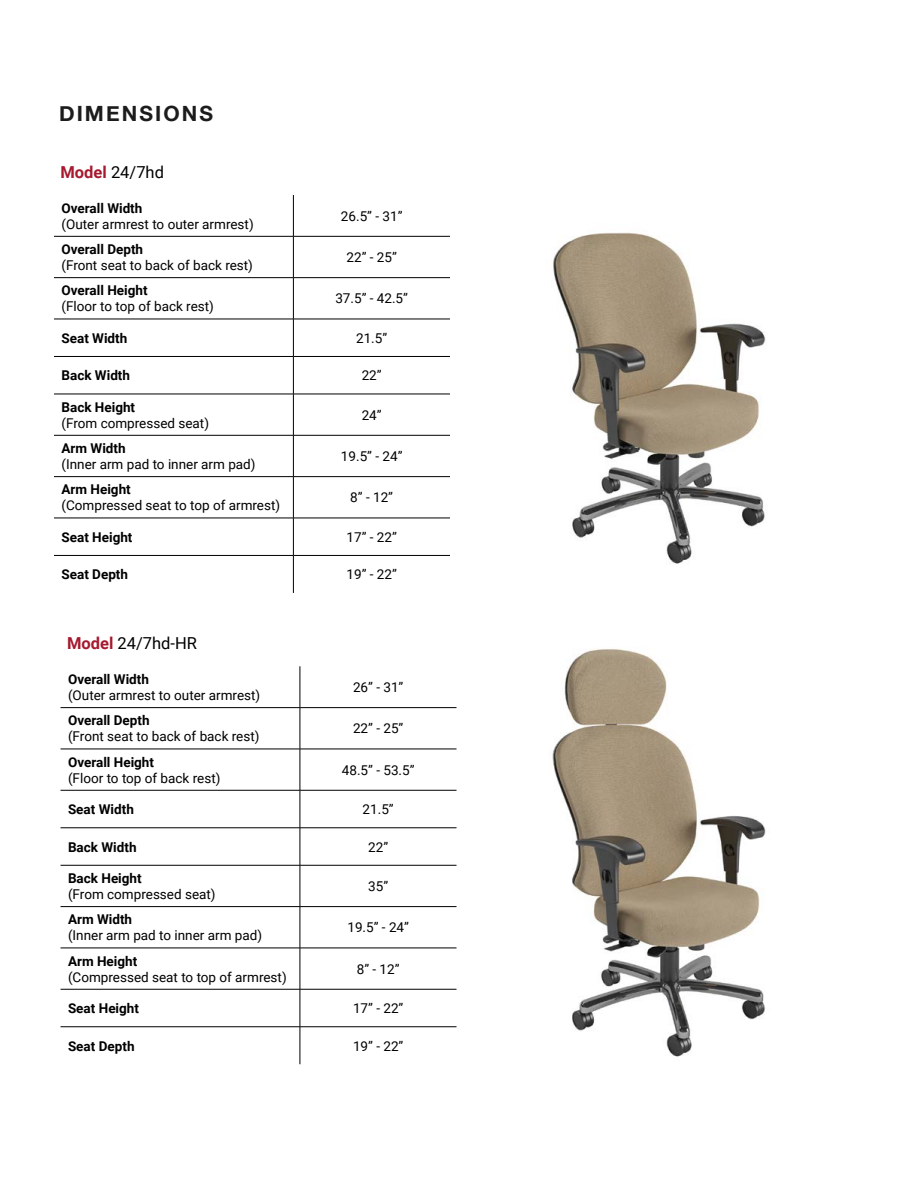
<style>
.page{position:relative;width:918px;height:1188px;background:#fff}
.page>*{position:absolute;margin:0;border:0;box-sizing:border-box;transform-origin:0 0}
.t1{font:700 21px "Helvetica Neue";letter-spacing:.1em;color:#1c1c1c}
.t2{font:16.5px "Roboto";color:#000}
.t3{font:13.5px "Roboto";color:#000}
.t4{font:700 13.5px "Roboto";color:#000}
.s1{font-weight:700;color:#a6192e}
</style>
<div class="page">
<svg style="left:54px;top:195px;width:396px;height:41px"></svg>
<svg style="left:54px;top:237px;width:396px;height:356px"></svg>
<hr style="left:293px;top:195px;width:1px;height:41px;background:#000">
<hr style="left:54px;top:236px;width:239px;height:1px;background:#000">
<hr style="left:293px;top:236px;width:157px;height:1px;background:#000">
<hr style="left:293px;top:237px;width:1px;height:40px;background:#000">
<hr style="left:54px;top:277px;width:239px;height:1px;background:#000">
<hr style="left:293px;top:277px;width:157px;height:1px;background:#000">
<hr style="left:293px;top:278px;width:1px;height:41px;background:#000">
<hr style="left:54px;top:319px;width:239px;height:1px;background:#000">
<hr style="left:293px;top:319px;width:157px;height:1px;background:#000">
<hr style="left:293px;top:319px;width:1px;height:37px;background:#000">
<hr style="left:54px;top:356px;width:239px;height:1px;background:#000">
<hr style="left:293px;top:356px;width:157px;height:1px;background:#000">
<hr style="left:293px;top:357px;width:1px;height:37px;background:#000">
<hr style="left:293px;top:556px;width:1px;height:37px;background:#000">
<hr style="left:54px;top:394px;width:239px;height:1px;background:#000">
<hr style="left:293px;top:394px;width:157px;height:1px;background:#000">
<hr style="left:293px;top:394px;width:1px;height:41px;background:#000">
<hr style="left:293px;top:518px;width:1px;height:37px;background:#000">
<hr style="left:54px;top:555px;width:239px;height:1px;background:#000">
<hr style="left:293px;top:555px;width:157px;height:1px;background:#000">
<hr style="left:54px;top:435px;width:239px;height:1px;background:#000">
<hr style="left:293px;top:435px;width:157px;height:1px;background:#000">
<hr style="left:54px;top:476px;width:239px;height:1px;background:#000">
<hr style="left:293px;top:476px;width:157px;height:1px;background:#000">
<hr style="left:54px;top:518px;width:239px;height:1px;background:#000">
<hr style="left:293px;top:518px;width:157px;height:1px;background:#000">
<hr style="left:293px;top:435px;width:1px;height:41px;background:#000">
<hr style="left:293px;top:477px;width:1px;height:41px;background:#000">
<svg style="left:61px;top:708px;width:396px;height:356px"></svg>
<hr style="left:300px;top:666px;width:1px;height:41px;background:#000">
<hr style="left:61px;top:707px;width:239px;height:1px;background:#000">
<hr style="left:300px;top:707px;width:157px;height:1px;background:#000">
<hr style="left:300px;top:708px;width:1px;height:41px;background:#000">
<hr style="left:61px;top:749px;width:239px;height:1px;background:#000">
<hr style="left:300px;top:749px;width:157px;height:1px;background:#000">
<hr style="left:300px;top:749px;width:1px;height:41px;background:#000">
<hr style="left:61px;top:790px;width:239px;height:1px;background:#000">
<hr style="left:300px;top:790px;width:157px;height:1px;background:#000">
<hr style="left:300px;top:790px;width:1px;height:38px;background:#000">
<hr style="left:61px;top:828px;width:239px;height:1px;background:#000">
<hr style="left:300px;top:828px;width:157px;height:1px;background:#000">
<hr style="left:300px;top:828px;width:1px;height:37px;background:#000">
<hr style="left:300px;top:1027px;width:1px;height:37px;background:#000">
<hr style="left:61px;top:865px;width:239px;height:1px;background:#000">
<hr style="left:300px;top:865px;width:157px;height:1px;background:#000">
<hr style="left:300px;top:865px;width:1px;height:41px;background:#000">
<hr style="left:300px;top:989px;width:1px;height:38px;background:#000">
<hr style="left:61px;top:1026px;width:239px;height:1px;background:#000">
<hr style="left:300px;top:1026px;width:157px;height:1px;background:#000">
<hr style="left:61px;top:906px;width:239px;height:1px;background:#000">
<hr style="left:300px;top:906px;width:157px;height:1px;background:#000">
<hr style="left:61px;top:948px;width:239px;height:1px;background:#000">
<hr style="left:300px;top:948px;width:157px;height:1px;background:#000">
<hr style="left:61px;top:989px;width:239px;height:1px;background:#000">
<hr style="left:300px;top:989px;width:157px;height:1px;background:#000">
<hr style="left:300px;top:907px;width:1px;height:41px;background:#000">
<hr style="left:300px;top:948px;width:1px;height:41px;background:#000">
<img style="left:553px;top:232px;width:214px;height:332px">
<img style="left:552px;top:649px;width:214px;height:408px">
<h1 class="t1" style="left:59px;top:97px;width:156px">DIMENSIONS</h1>
<p class="t2" style="left:61px;top:160px;width:105px"><span class="s1">Model</span> 24/7hd</p>
<p class="t4" style="left:62px;top:198px;width:82px">Overall Width</p>
<p class="t3" style="left:62px;top:215px;width:194px">(Outer armrest to outer armrest)</p>
<p class="t4" style="left:62px;top:240px;width:83px">Overall Depth</p>
<p class="t3" style="left:62px;top:256px;width:193px">(Front seat to back of back rest)</p>
<p class="t4" style="left:62px;top:281px;width:88px">Overall Height</p>
<p class="t3" style="left:62px;top:297px;width:154px">(Floor to top of back rest)</p>
<p class="t3" style="left:341px;top:206px;width:63px">26.5” - 31”</p>
<p class="t3" style="left:347px;top:248px;width:52px">22” - 25”</p>
<p class="t3" style="left:335px;top:289px;width:74px">37.5” - 42.5”</p>
<p class="t4" style="left:62px;top:329px;width:67px">Seat Width</p>
<p class="t3" style="left:356px;top:329px;width:33px">21.5”</p>
<p class="t4" style="left:62px;top:366px;width:70px">Back Width</p>
<p class="t3" style="left:362px;top:366px;width:21px">22”</p>
<p class="t4" style="left:62px;top:397px;width:75px">Back Height</p>
<p class="t3" style="left:62px;top:414px;width:149px">(From compressed seat)</p>
<p class="t3" style="left:362px;top:405px;width:21px">24”</p>
<p class="t4" style="left:62px;top:439px;width:66px">Arm Width</p>
<p class="t3" style="left:62px;top:455px;width:196px">(Inner arm pad to inner arm pad)</p>
<p class="t4" style="left:62px;top:480px;width:71px">Arm Height</p>
<p class="t3" style="left:62px;top:496px;width:220px">(Compressed seat to top of armrest)</p>
<p class="t3" style="left:341px;top:447px;width:63px">19.5” - 24”</p>
<p class="t3" style="left:350px;top:488px;width:44px">8” - 12”</p>
<p class="t4" style="left:62px;top:527px;width:73px">Seat Height</p>
<p class="t3" style="left:347px;top:527px;width:52px">17” - 22”</p>
<p class="t4" style="left:62px;top:565px;width:68px">Seat Depth</p>
<p class="t3" style="left:347px;top:565px;width:52px">19” - 22”</p>
<p class="t2" style="left:67px;top:631px;width:131px"><span class="s1">Model</span> 24/7hd-HR</p>
<p class="t4" style="left:68px;top:670px;width:82px">Overall Width</p>
<p class="t3" style="left:68px;top:686px;width:194px">(Outer armrest to outer armrest)</p>
<p class="t4" style="left:68px;top:711px;width:83px">Overall Depth</p>
<p class="t3" style="left:68px;top:727px;width:193px">(Front seat to back of back rest)</p>
<p class="t4" style="left:68px;top:752px;width:88px">Overall Height</p>
<p class="t3" style="left:68px;top:769px;width:154px">(Floor to top of back rest)</p>
<p class="t3" style="left:353px;top:678px;width:52px">26” - 31”</p>
<p class="t3" style="left:353px;top:719px;width:52px">22” - 25”</p>
<p class="t3" style="left:342px;top:760px;width:74px">48.5” - 53.5”</p>
<p class="t4" style="left:68px;top:800px;width:67px">Seat Width</p>
<p class="t3" style="left:363px;top:800px;width:33px">21.5”</p>
<p class="t4" style="left:68px;top:837px;width:70px">Back Width</p>
<p class="t3" style="left:368px;top:837px;width:21px">22”</p>
<p class="t4" style="left:68px;top:869px;width:75px">Back Height</p>
<p class="t3" style="left:68px;top:885px;width:149px">(From compressed seat)</p>
<p class="t3" style="left:368px;top:877px;width:21px">35”</p>
<p class="t4" style="left:68px;top:910px;width:66px">Arm Width</p>
<p class="t3" style="left:68px;top:926px;width:196px">(Inner arm pad to inner arm pad)</p>
<p class="t4" style="left:68px;top:951px;width:71px">Arm Height</p>
<p class="t3" style="left:68px;top:967px;width:220px">(Compressed seat to top of armrest)</p>
<p class="t3" style="left:347px;top:918px;width:63px">19.5” - 24”</p>
<p class="t3" style="left:357px;top:959px;width:44px">8” - 12”</p>
<p class="t4" style="left:68px;top:999px;width:73px">Seat Height</p>
<p class="t3" style="left:353px;top:999px;width:52px">17” - 22”</p>
<p class="t4" style="left:68px;top:1036px;width:68px">Seat Depth</p>
<p class="t3" style="left:353px;top:1036px;width:52px">19” - 22”</p>
</div>
